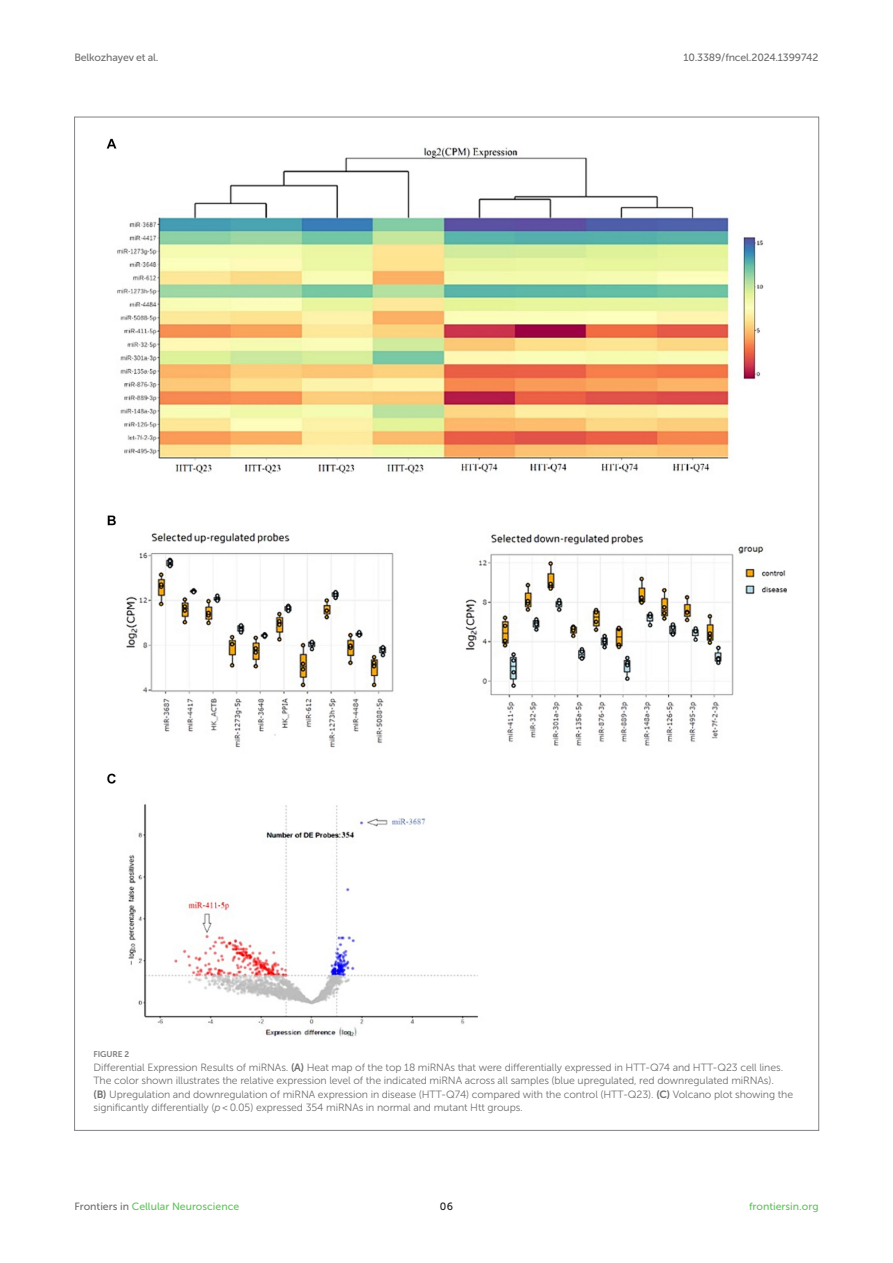
<style>
.page{position:relative;width:893px;height:1263px;background:#fff}
.page>*{position:absolute;margin:0;border:0;box-sizing:border-box;transform-origin:0 0}
.FIG_LEG{font:10.5px/13.5px "Museo Sans 300";letter-spacing:-.01em;color:#706f70}
.t1{font:10.5px "Museo Sans 500";color:#65c161}
.t2{font:10.5px "Museo Sans 500";letter-spacing:-.015em;color:#706f70}
.t3{font:10.5px "Museo Sans 500";color:#1b1c1b}
.FIG_HD{font:8.25px "Museo Sans 700";letter-spacing:-.01em;color:#7e7f7f}
.s1{font-family:"Museo Sans 700"}
.s2{font-style:italic}
.s3{color:#706f70}
</style>
<div class="page">
<img style="left:106px;top:138px;width:681px;height:899px">
<p class="t2" style="left:74px;top:51px;width:86px">Belkozhayev et al.</p>
<p class="t2" style="left:683px;top:51px;width:137px">10.3389/fncel.2024.1399742</p>
<p class="FIG_HD" style="left:94px;top:1050px;width:37px">FIGURE 2</p>
<p class="FIG_LEG" style="left:94px;top:1061px;width:701px">Differential Expression Results of miRNAs. <span class="s1">(A)</span> Heat map of the top 18 miRNAs that were differentially expressed in HTT-Q74 and HTT-Q23 cell lines.<br>The color shown illustrates the relative expression level of the indicated miRNA across all samples (blue upregulated, red downregulated miRNAs).<br><span class="s1">(B)</span> Upregulation and downregulation of miRNA expression in disease (HTT-Q74) compared with the control (HTT-Q23). <span class="s1">(C)</span> Volcano plot showing the significantly differentially (<span class="s2">p</span> &lt; 0.05) expressed 354 miRNAs in normal and mutant Htt groups.</p>
<p class="t1" style="left:74px;top:1200px;width:166px"><span class="s3">Frontiers in</span> Cellular Neuroscience</p>
<p class="t3" style="left:440px;top:1200px;width:15px">06</p>
<p class="t1" style="left:749px;top:1200px;width:71px">frontiersin.org</p>
</div>
